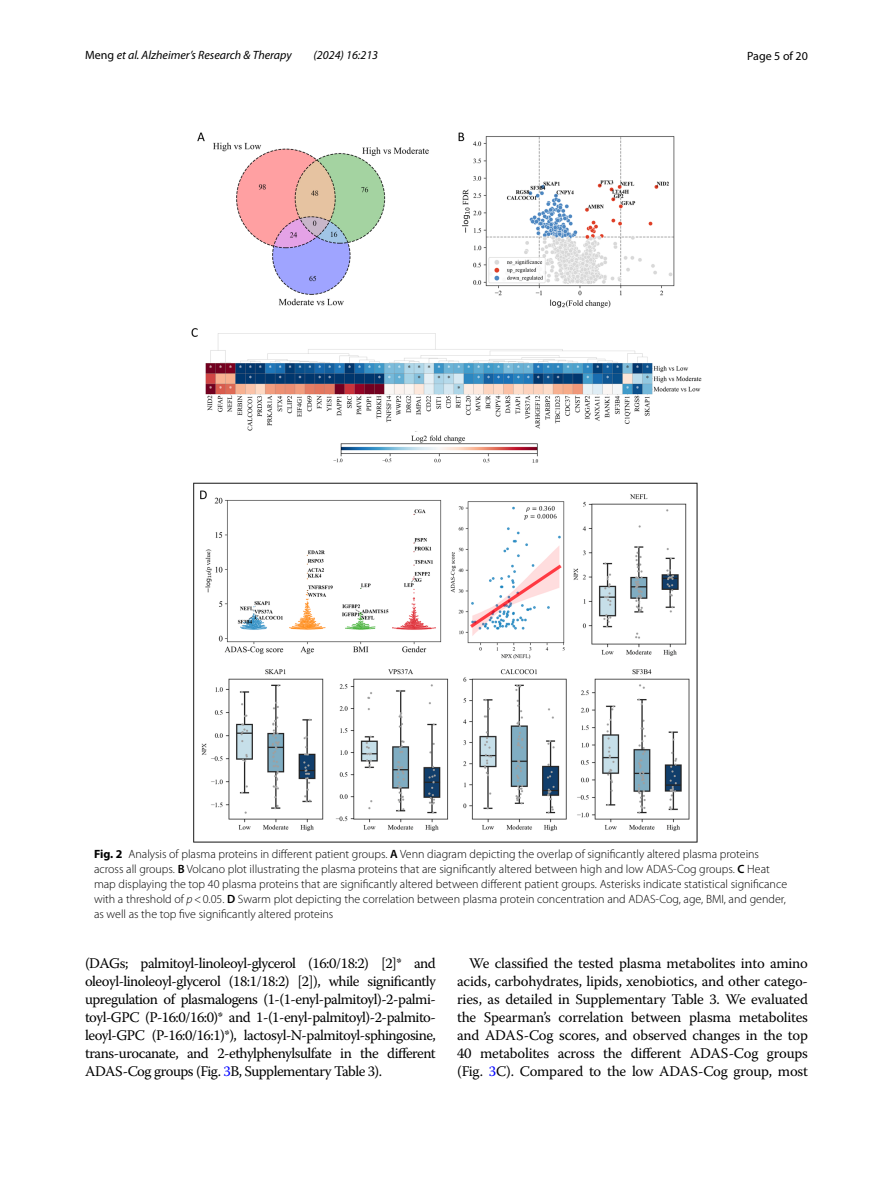
<style>
.page{position:relative;width:893px;height:1187px;background:#fff}
.page>*{position:absolute;margin:0;border:0;box-sizing:border-box;transform-origin:0 0}
.t1{font:14.7px/18px "Warnock Pro";letter-spacing:-.025em;color:#000;text-align:justify}
.t2{font:300 12px/15px "Myriad Pro";color:#000}
.t3{font:italic 12px "Myriad Pro";color:#000}
.t4{font:12px "Myriad Pro";color:#000}
.s1{font-style:normal}
.s2{font-weight:700}
.s3{font-weight:600}
.s4{font-style:italic}
.s5{color:#00f}
</style>
<div class="page">
<img style="left:191px;top:133px;width:511px;height:709px">
<p class="t3" style="left:85px;top:48px;width:208px"><span class="s1">Meng</span> et al. Alzheimer’s Research &amp; Therapy</p>
<p class="t3" style="left:314px;top:48px;width:66px">(2024) 16:213</p>
<p class="t4" style="left:747px;top:48px;width:62px">Page 5 of 20</p>
<p class="t2" style="left:94px;top:846px;width:695px"><span class="s2">Fig. 2</span> Analysis of plasma proteins in different patient groups. <span class="s3">A</span> Venn diagram depicting the overlap of significantly altered plasma proteins across all groups. <span class="s3">B</span> Volcano plot illustrating the plasma proteins that are significantly altered between high and low ADAS-Cog groups. <span class="s3">C</span> Heat map displaying the top 40 plasma proteins that are significantly altered between different patient groups. Asterisks indicate statistical significance with a threshold of <span class="s4">p</span>&lt;0.05. <span class="s3">D</span> Swarm plot depicting the correlation between plasma protein concentration and ADAS-Cog, age, BMI, and gender, as well as the top five significantly altered proteins</p>
<p class="t1" style="left:85px;top:953px;width:352px">(DAGs; palmitoyl-linoleoyl-glycerol (16:0/18:2) [2]* and oleoyl-linoleoyl-glycerol (18:1/18:2) [2]), while significantly upregulation of plasmalogens (1-(1-enyl-palmitoyl)-2-palmi&shy;toyl-GPC (P-16:0/16:0)* and 1-(1-enyl-palmitoyl)-2-palmito&shy;leoyl-GPC (P-16:0/16:1)*), lactosyl-N-palmitoyl-sphingosine, trans-urocanate, and 2-ethylphenylsulfate in the different ADAS-Cog groups (Fig. <span class="s5">3</span>B, Supplementary Table 3).</p>
<p class="t1" style="left:457px;top:953px;width:352px;text-indent:12px">We classified the tested plasma metabolites into amino acids, carbohydrates, lipids, xenobiotics, and other catego&shy;ries, as detailed in Supplementary Table 3. We evaluated the Spearman’s correlation between plasma metabolites and ADAS-Cog scores, and observed changes in the top 40 metabolites across the different ADAS-Cog groups (Fig. <span class="s5">3</span>C). Compared to the low ADAS-Cog group, most</p>
</div>
